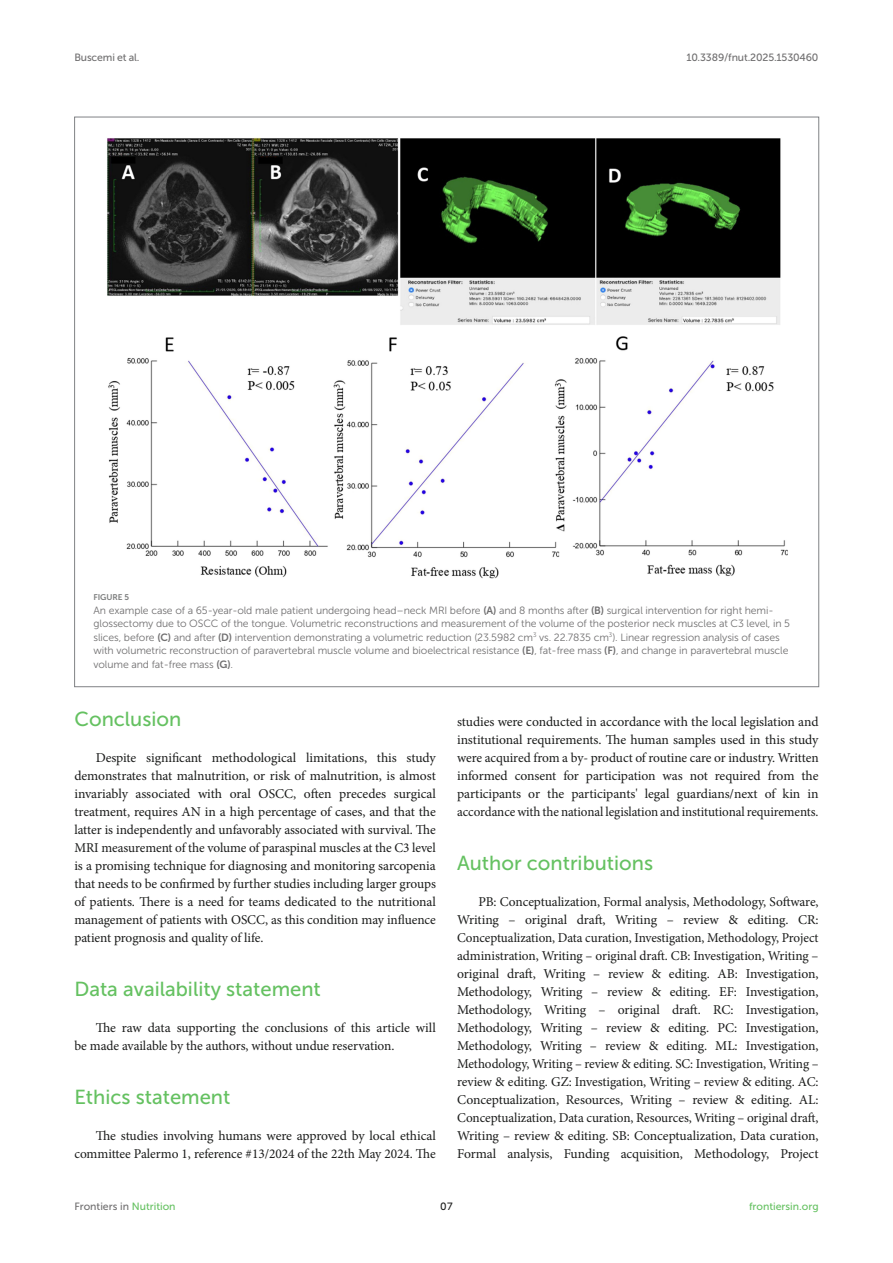
<style>
.page{position:relative;width:893px;height:1263px;background:#fff}
.page>*{position:absolute;margin:0;border:0;box-sizing:border-box;transform-origin:0 0}
.HEAD_1{font:20.25px "Museo Sans 500";color:#65c161}
.NON_TEXT{font:13.5px/18px "Minion Pro";letter-spacing:-.005em;color:#1b1c1b;text-align:justify}
.TEXT{font:13.5px/18px "Minion Pro";letter-spacing:-.005em;color:#1b1c1b;text-align:justify}
.FIG_LEG{font:10.5px/13.5px "Museo Sans 300";letter-spacing:-.01em;color:#706f70}
.t1{font:10.5px "Museo Sans 500";letter-spacing:-.015em;color:#706f70}
.t2{font:10.5px "Museo Sans 500";color:#65c161}
.t3{font:10.5px "Museo Sans 500";color:#1b1c1b}
.FIG_HD{font:8.25px "Museo Sans 700";letter-spacing:-.01em;color:#7e7f7f}
.s1{font-family:"Museo Sans 700"}
.s2{color:#65c161}
</style>
<div class="page">
<img style="left:107px;top:137px;width:681px;height:442px">
<p class="t1" style="left:74px;top:51px;width:67px">Buscemi et al.</p>
<p class="t1" style="left:686px;top:51px;width:134px">10.3389/fnut.2025.1530460</p>
<p class="FIG_HD" style="left:94px;top:593px;width:37px">FIGURE 5</p>
<p class="FIG_LEG" style="left:94px;top:603px;width:698px">An example case of a 65-year-old male patient undergoing head–neck MRI before <span class="s1">(A)</span> and 8 months after <span class="s1">(B)</span> surgical intervention for right hemi&shy;glossectomy due to OSCC of the tongue. Volumetric reconstructions and measurement of the volume of the posterior neck muscles at C3 level, in 5 slices, before <span class="s1">(C)</span> and after <span class="s1">(D)</span> intervention demonstrating a volumetric reduction (23.5982 cm<sup>3</sup> vs. 22.7835 cm<sup>3</sup>). Linear regression analysis of cases with volumetric reconstruction of paravertebral muscle volume and bioelectrical resistance <span class="s1">(E)</span>, fat-free mass <span class="s1">(F)</span>, and change in paravertebral muscle volume and fat-free mass <span class="s1">(G)</span>.</p>
<p class="HEAD_1" style="left:74px;top:708px;width:108px">Conclusion</p>
<p class="TEXT" style="left:74px;top:749px;width:363px;text-indent:21px">Despite significant methodological limitations, this study demonstrates that malnutrition, or risk of malnutrition, is almost invariably associated with oral OSCC, often precedes surgical treatment, requires AN in a high percentage of cases, and that the latter is independently and unfavorably associated with survival. The MRI measurement of the volume of paraspinal muscles at the C3 level is a promising technique for diagnosing and monitoring sarcopenia that needs to be confirmed by further studies including larger groups of patients. There is a need for teams dedicated to the nutritional management of patients with OSCC, as this condition may influence patient prognosis and quality of life.</p>
<p class="HEAD_1" style="left:74px;top:978px;width:248px">Data availability statement</p>
<p class="NON_TEXT" style="left:74px;top:1019px;width:363px;text-indent:21px">The raw data supporting the conclusions of this article will be made available by the authors, without undue reservation.</p>
<p class="HEAD_1" style="left:74px;top:1086px;width:158px">Ethics statement</p>
<p class="NON_TEXT" style="left:74px;top:1127px;width:363px;text-align:right">The studies involving humans were approved by local ethical committee Palermo 1, reference #13/2024 of the 22th May 2024. The</p>
<p class="NON_TEXT" style="left:457px;top:713px;width:363px">studies were conducted in accordance with the local legislation and institutional requirements. The human samples used in this study were acquired from a by- product of routine care or industry. Written informed consent for participation was not required from the participants or the participants' legal guardians/next of kin in accordance with the national legislation and institutional requirements.</p>
<p class="HEAD_1" style="left:457px;top:852px;width:197px">Author contributions</p>
<p class="NON_TEXT" style="left:457px;top:893px;width:363px;text-indent:21px">PB: Conceptualization, Formal analysis, Methodology, Software, Writing – original draft, Writing – review &amp; editing. CR:<br>Conceptualization, Data curation, Investigation, Methodology, Project administration, Writing – original draft. CB: Investigation, Writing – original draft, Writing – review &amp; editing. AB: Investigation, Methodology, Writing – review &amp; editing. EF: Investigation, Methodology, Writing – original draft. RC: Investigation, Methodology, Writing – review &amp; editing. PC: Investigation, Methodology, Writing – review &amp; editing. ML: Investigation, Methodology, Writing – review &amp; editing. SC: Investigation, Writing – review &amp; editing. GZ: Investigation, Writing – review &amp; editing. AC:<br>Conceptualization, Resources, Writing – review &amp; editing. AL:<br>Conceptualization, Data curation, Resources, Writing – original draft, Writing – review &amp; editing. SB: Conceptualization, Data curation, Formal analysis, Funding acquisition, Methodology, Project</p>
<p class="t1" style="left:74px;top:1200px;width:103px">Frontiers in <span class="s2">Nutrition</span></p>
<p class="t3" style="left:440px;top:1200px;width:14px">07</p>
<p class="t2" style="left:749px;top:1200px;width:71px">frontiersin.org</p>
</div>
